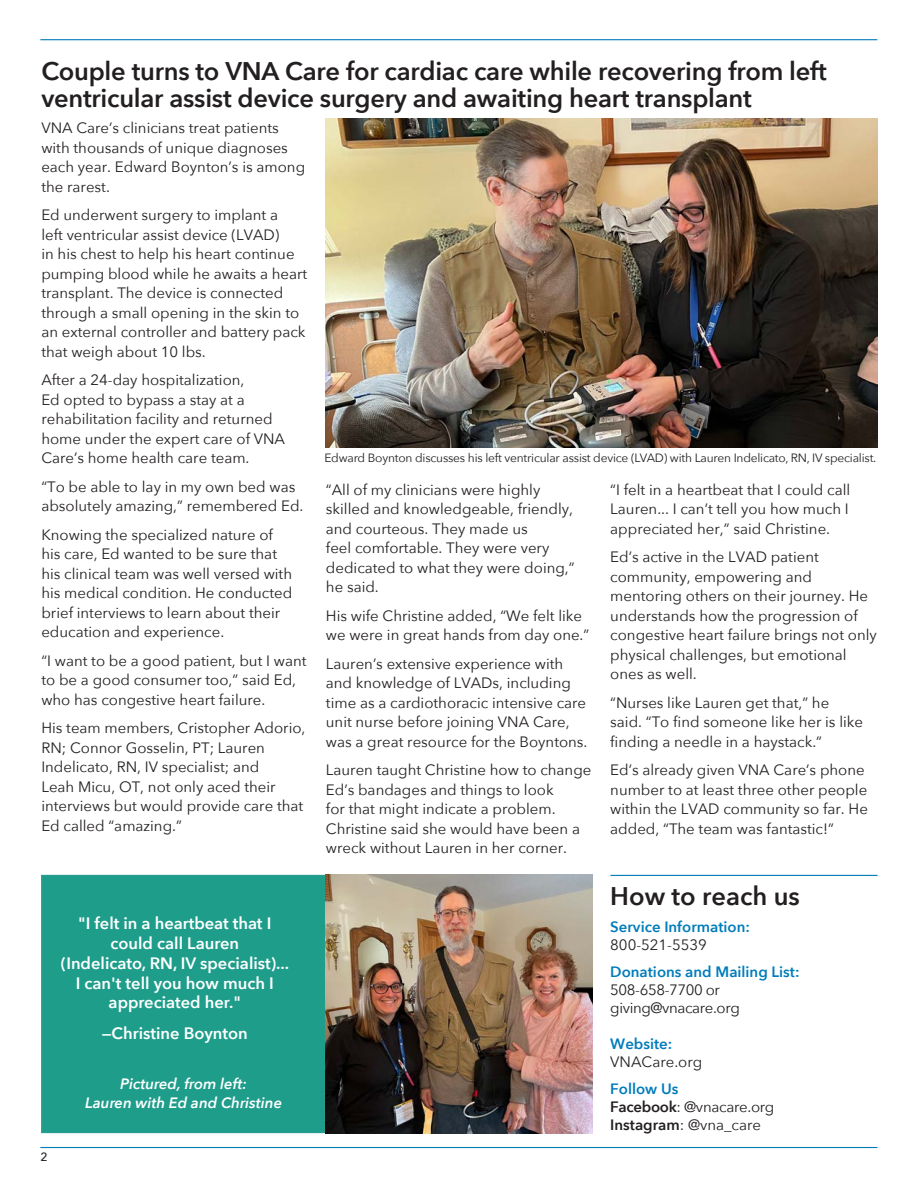
<style>
.page{position:relative;width:918px;height:1188px;background:#fff}
.page>*{position:absolute;margin:0;border:0;box-sizing:border-box;transform-origin:0 0}
.headline_black{font:600 25.5px/27px "Avenir Next";letter-spacing:-.01em;color:#231f20}
.t1{font:600 16.5px/19.8px "Avenir Next";color:#fff;text-align:center}
.body_copy_10_12{font:15px/19.5px "Avenir Next";color:#231f20}
.body_copy_10_12-2{font:15px/18px "Avenir Next";letter-spacing:-.025em;color:#231f20}
.t2{font:italic 600 15px "Avenir Next";color:#fff}
.body_copy_10_12-3{font:600 15px/18px "Avenir Next";color:#007cbb}
.body_copy_10_12-4{font:15px/18px "Avenir Next";letter-spacing:-.02em;color:#231f20}
.t3{font:12px "Avenir Next";letter-spacing:-.015em;color:#231f20}
.t4{font:500 12px "Avenir Next";color:#231f20}
.s1{font-weight:400;color:#231f20}
.s2{font-weight:600;color:#007cbb}
.s3{font-weight:600}
</style>
<div class="page">
<hr style="left:40px;top:1147px;width:837px;height:1px;background:#007cbb">
<hr style="left:40px;top:39px;width:837px;height:1px;background:#007cbb">
<img style="left:325px;top:118px;width:552px;height:329px">
<div style="left:41px;top:875px;width:285px;height:258px;background:#1e9d8b;border:2px solid #259d8a"></div>
<img style="left:326px;top:875px;width:267px;height:258px">
<hr style="left:610px;top:875px;width:268px;height:1px;background:#007cbb">
<p class="headline_black" style="left:41px;top:57px;width:787px">Couple turns to VNA Care for cardiac care while recovering from left ventricular assist device surgery and awaiting heart transplant</p>
<p class="body_copy_10_12" style="left:41px;top:118px;width:265px">VNA Care’s clinicians treat patients with thousands of unique diagnoses each year. Edward Boynton’s is among the rarest.</p>
<p class="body_copy_10_12" style="left:41px;top:205px;width:267px">Ed underwent surgery to implant a<br>left ventricular assist device (LVAD)<br>in his chest to help his heart continue pumping blood while he awaits a heart transplant. The device is connected through a small opening in the skin to an external controller and battery pack that weigh about 10 lbs.</p>
<p class="body_copy_10_12" style="left:41px;top:370px;width:245px">After a 24-day hospitalization,<br>Ed opted to bypass a stay at a rehabilitation facility and returned home under the expert care of VNA<br>Care’s home health care team.</p>
<p class="body_copy_10_12" style="left:41px;top:476px;width:264px">“To be able to lay in my own bed was absolutely amazing,” remembered Ed.</p>
<p class="body_copy_10_12" style="left:41px;top:524px;width:252px">Knowing the specialized nature of his care, Ed wanted to be sure that his clinical team was well versed with his medical condition. He conducted brief interviews to learn about their education and experience.</p>
<p class="body_copy_10_12" style="left:41px;top:650px;width:267px">“I want to be a good patient, but I want to be a good consumer too,” said Ed, who has congestive heart failure.</p>
<p class="body_copy_10_12" style="left:41px;top:718px;width:266px">His team members, Cristopher Adorio, RN; Connor Gosselin, PT; Lauren Indelicato, RN, IV specialist; and<br>Leah Micu, OT, not only aced their interviews but would provide care that Ed called “amazing.”</p>
<p class="t1" style="left:78px;top:913px;width:195px">"I felt in a heartbeat that I could call Lauren</p>
<p class="t1" style="left:61px;top:953px;width:230px">(Indelicato, RN, IV specialist)...</p>
<p class="t1" style="left:76px;top:972px;width:200px">I can't tell you how much I appreciated her."</p>
<p class="t1" style="left:102px;top:1023px;width:148px">—Christine Boynton</p>
<p class="t4" style="left:40px;top:1146px;width:9px">2</p>
<p class="t2" style="left:120px;top:1071px;width:128px">Pictured, from left:</p>
<p class="t2" style="left:85px;top:1090px;width:198px">Lauren with Ed and Christine</p>
<p class="t3" style="left:324px;top:448px;width:554px">Edward Boynton discusses his left ventricular assist device (LVAD) with Lauren Indelicato, RN, IV specialist.</p>
<p class="body_copy_10_12" style="left:326px;top:479px;width:250px">“All of my clinicians were highly skilled and knowledgeable, friendly, and courteous. They made us<br>feel comfortable. They were very dedicated to what they were doing,” he said.</p>
<p class="body_copy_10_12" style="left:326px;top:605px;width:265px">His wife Christine added, “We felt like we were in great hands from day one.”</p>
<p class="body_copy_10_12" style="left:326px;top:653px;width:263px">Lauren’s extensive experience with and knowledge of LVADs, including time as a cardiothoracic intensive care unit nurse before joining VNA Care, was a great resource for the Boyntons.</p>
<p class="body_copy_10_12" style="left:326px;top:759px;width:267px">Lauren taught Christine how to change Ed’s bandages and things to look<br>for that might indicate a problem.<br>Christine said she would have been a wreck without Lauren in her corner.</p>
<p class="body_copy_10_12" style="left:610px;top:479px;width:242px;text-align:justify">“I felt in a heartbeat that I could call Lauren... I can’t tell you how much I appreciated her,” said Christine.</p>
<p class="body_copy_10_12" style="left:610px;top:546px;width:268px">Ed’s active in the LVAD patient community, empowering and mentoring others on their journey. He understands how the progression of congestive heart failure brings not only physical challenges, but emotional ones as well.</p>
<p class="body_copy_10_12" style="left:610px;top:692px;width:254px">“Nurses like Lauren get that,” he said. “To find someone like her is like finding a needle in a haystack.”</p>
<p class="body_copy_10_12" style="left:610px;top:759px;width:259px">Ed’s already given VNA Care’s phone number to at least three other people within the LVAD community so far. He added, “The team was fantastic!”</p>
<p class="headline_black" style="left:610px;top:882px;width:191px">How to reach us</p>
<p class="body_copy_10_12-3" style="left:610px;top:918px;width:141px">Service Information:<br><span class="s1">800-521-5539</span></p>
<p class="body_copy_10_12-2" style="left:610px;top:962px;width:191px"><span class="s2">Donations and Mailing List:<br></span>508-658-7700 or giving@vnacare.org</p>
<p class="body_copy_10_12" style="left:610px;top:1034px;width:94px;line-height:18px"><span class="s2">Website:<br></span>VNACare.org</p>
<p class="body_copy_10_12-4" style="left:610px;top:1079px;width:166px"><span class="s2">Follow Us<br></span><span class="s3">Facebook</span>: @vnacare.org</p>
<p class="body_copy_10_12" style="left:610px;top:1115px;width:152px"><span class="s3">Instagram</span>: @vna_care</p>
</div>
